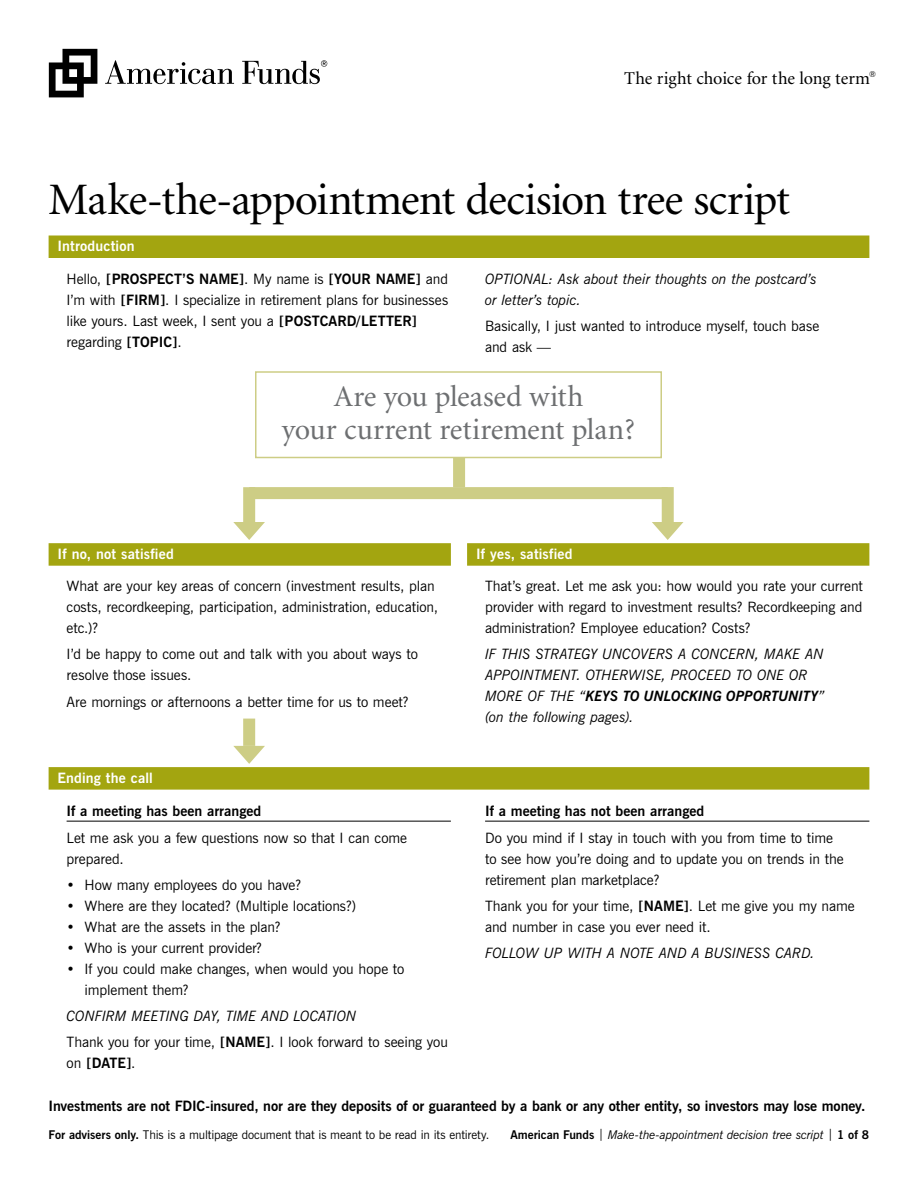
<style>
.page{position:relative;width:918px;height:1188px;background:#fff}
.page>*{position:absolute;margin:0;border:0;box-sizing:border-box;transform-origin:0 0}
.t1{font:45px "Minion";letter-spacing:-.025em;color:#000}
.t2{font:30px/33px "Minion";letter-spacing:-.005em;color:#6d6f71;text-align:center}
.t3{font:18px "Minion";letter-spacing:-.01em;color:#000}
.t4{font:14.25px/21px "News Gothic BT";letter-spacing:-.005em;color:#000}
.t5{font:italic 14.25px/21px "News Gothic BT";letter-spacing:-.01em;color:#000}
.t6{font:700 14.25px "News Gothic BT";letter-spacing:-.005em;color:#000}
.t7{font:700 14.25px "News Gothic BT";letter-spacing:.01em;color:#fff}
.t8{font:12px "News Gothic BT";letter-spacing:-.01em;color:#000}
.t9{font:italic 12px "News Gothic BT";letter-spacing:-.015em;color:#000}
.s1{font-weight:700}
.s2{font-style:italic}
.s3{font-weight:400}
.s4{font-weight:700;font-style:normal}
.s5{font-style:normal}
</style>
<div class="page">
<svg style="left:49px;top:49px;width:48px;height:48px"></svg>
<svg style="left:105px;top:60px;width:129px;height:24px"></svg>
<svg style="left:242px;top:60px;width:85px;height:24px"></svg>
<div style="left:49px;top:236px;width:820px;height:22px;background:#a3a510"></div>
<div style="left:453px;top:458px;width:12px;height:29px;background:#cdcd85"></div>
<div style="left:249px;top:487px;width:419px;height:12px;background:#cdcd85"></div>
<div style="left:243px;top:487px;width:12px;height:35px;background:#cdcd85"></div>
<div style="left:662px;top:487px;width:12px;height:35px;background:#cdcd85"></div>
<svg style="left:233px;top:522px;width:32px;height:18px"></svg>
<svg style="left:652px;top:522px;width:31px;height:18px"></svg>
<div style="left:49px;top:543px;width:402px;height:23px;background:#a3a510"></div>
<div style="left:467px;top:543px;width:402px;height:23px;background:#a3a510"></div>
<div style="left:49px;top:767px;width:820px;height:23px;background:#a3a510"></div>
<hr style="left:67px;top:821px;width:384px;height:1px;background:#000">
<hr style="left:485px;top:821px;width:384px;height:1px;background:#000">
<div style="left:243px;top:719px;width:12px;height:27px;background:#cdcd85"></div>
<svg style="left:233px;top:746px;width:32px;height:18px"></svg>
<div style="left:255px;top:371px;width:407px;height:87px;border:2px solid #cdcd85"></div>
<p class="t3" style="left:624px;top:69px;width:253px">The right choice for the long term<sup>®</sup></p>
<h1 class="t1" style="left:49px;top:177px;width:743px">Make-the-appointment decision tree script</h1>
<p class="t7" style="left:58px;top:237px;width:79px">Introduction</p>
<p class="t4" style="left:67px;top:269px;width:383px">Hello, <span class="s1">[PROSPECT’S NAME]</span>. My name is <span class="s1">[YOUR NAME]</span> and I’m with <span class="s1">[FIRM]</span>. I specialize in retirement plans for businesses like yours. Last week, I sent you a <span class="s1">[POSTCARD/LETTER] </span>regarding <span class="s1">[TOPIC]</span>.</p>
<p class="t5" style="left:485px;top:268px;width:333px">OPTIONAL: Ask about their thoughts on the postcard’s or letter’s topic.</p>
<p class="t4" style="left:485px;top:315px;width:336px">Basically, I just wanted to introduce myself, touch base and ask —</p>
<h2 class="t2" style="left:282px;top:381px;width:355px">Are you pleased with<br>your current retirement plan?</h2>
<p class="t7" style="left:58px;top:545px;width:118px">If no, not satisfied</p>
<p class="t4" style="left:67px;top:576px;width:373px">What are your key areas of concern (investment results, plan costs, recordkeeping, participation, administration, education, etc.)?</p>
<p class="t4" style="left:67px;top:644px;width:353px">I’d be happy to come out and talk with you about ways to resolve those issues.</p>
<p class="t4" style="left:67px;top:691px;width:344px">Are mornings or afternoons a better time for us to meet?</p>
<p class="t7" style="left:58px;top:769px;width:97px">Ending the call</p>
<p class="t6" style="left:67px;top:803px;width:196px">If a meeting has been arranged</p>
<p class="t4" style="left:67px;top:827px;width:342px">Let me ask you a few questions now so that I can come prepared.</p>
<p class="t4" style="left:67px;top:874px;width:236px">• How many employees do you have?</p>
<p class="t4" style="left:67px;top:895px;width:291px">• Where are they located? (Multiple locations?)</p>
<p class="t4" style="left:67px;top:916px;width:216px">• What are the assets in the plan?</p>
<p class="t4" style="left:67px;top:937px;width:197px">• Who is your current provider?</p>
<p class="t4" style="left:85px;top:958px;width:321px;text-indent:-18px">• If you could make changes, when would you hope to implement them?</p>
<p class="t4" style="left:67px;top:1003px;width:383px;line-height:26.2px"><span class="s2">CONFIRM MEETING DAY, TIME AND LOCATION<br></span>Thank you for your time, <span class="s1">[NAME]</span>. I look forward to seeing you</p>
<p class="t6" style="left:67px;top:1055px;width:70px"><span class="s3">on</span> [DATE]<span class="s3">.</span></p>
<p class="t7" style="left:476px;top:545px;width:98px">If yes, satisfied</p>
<p class="t4" style="left:485px;top:576px;width:379px;text-align:justify">That’s great. Let me ask you: how would you rate your current provider with regard to investment results? Recordkeeping and administration? Employee education? Costs?</p>
<p class="t5" style="left:485px;top:644px;width:341px">IF THIS STRATEGY UNCOVERS A CONCERN, MAKE AN APPOINTMENT. OTHERWISE, PROCEED TO ONE OR MORE OF THE “<span class="s1">KEYS TO UNLOCKING OPPORTUNITY</span>” (on the following pages).</p>
<p class="t6" style="left:485px;top:803px;width:221px">If a meeting has not been arranged</p>
<p class="t4" style="left:485px;top:827px;width:360px">Do you mind if I stay in touch with you from time to time to see how you’re doing and to update you on trends in the retirement plan marketplace?</p>
<p class="t4" style="left:485px;top:895px;width:371px">Thank you for your time, <span class="s1">[NAME]</span>. Let me give you my name and number in case you ever need it.</p>
<p class="t5" style="left:485px;top:942px;width:331px">FOLLOW UP WITH A NOTE AND A BUSINESS CARD.</p>
<p class="t6" style="left:49px;top:1097px;width:819px">Investments are not FDIC-insured, nor are they deposits of or guaranteed by a bank or any other entity, so investors may lose money.</p>
<p class="t8" style="left:49px;top:1128px;width:442px"><span class="s1">For advisers only.</span> This is a multipage document that is meant to be read in its entirety.</p>
<p class="t9" style="left:510px;top:1128px;width:360px"><span class="s4">American Funds</span> <span class="s5">|</span> Make-the-appointment decision tree script <span class="s5">|</span> <span class="s4">1 of 8</span></p>
</div>
